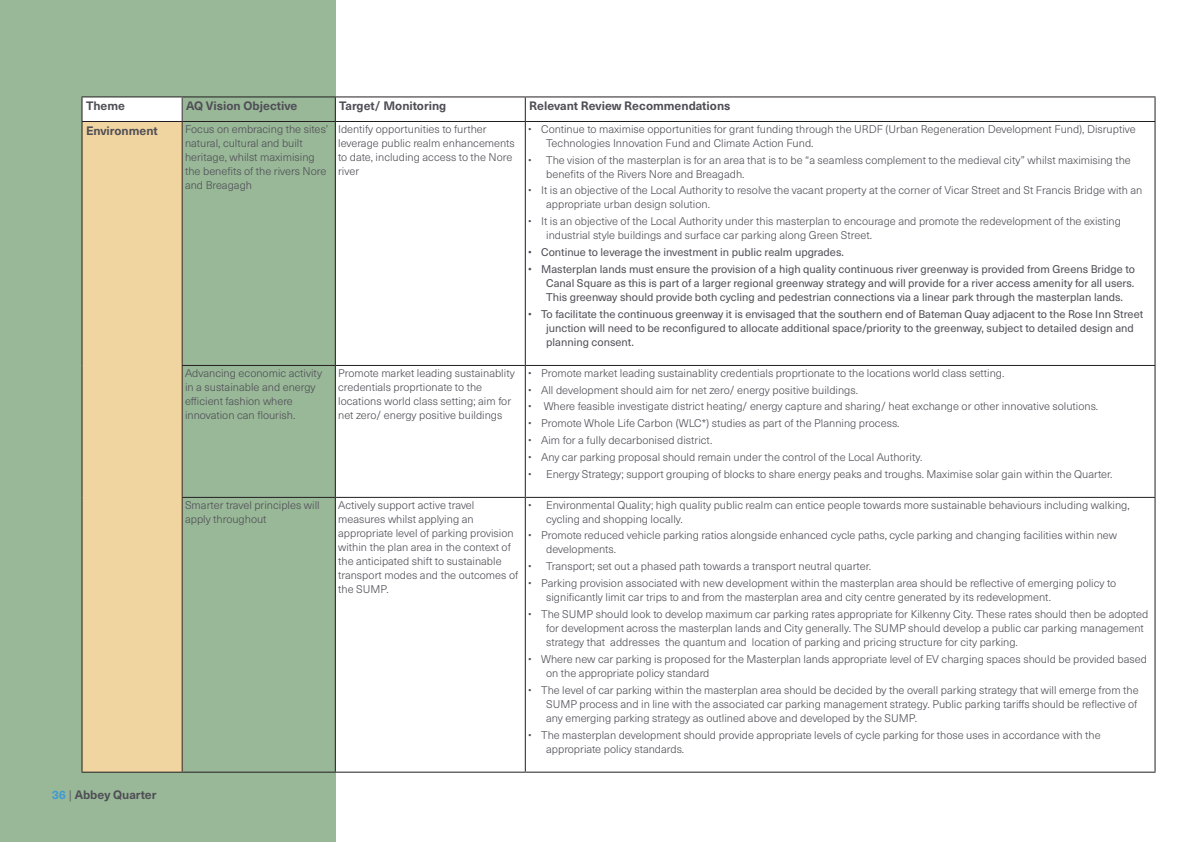
<style>
.page{position:relative;width:1191px;height:842px;background:#fff}
.page>*{position:absolute;margin:0;border:0;box-sizing:border-box;transform-origin:0 0}
.OMP_Body_of_text_-_Left_aligned{font:700 12px "Neue Haas Unica W1 G";color:#4f4e56}
.OMP_Body_of_text_-_Left_aligned-2{font:300 11px/14px "Neue Haas Unica W1 G";color:#4f4e56}
.t1{font:11px/14px "Neue Haas Unica W1 G";color:#4f4e56;text-align:justify}
.s1{color:#419bd2}
.s2{font-weight:300}
</style>
<div class="page">
<div style="left:0;top:0;width:336px;height:842px;background:#99b898"></div>
<div style="left:82px;top:97px;width:100px;height:24px;background:#fff"></div>
<div style="left:82px;top:121px;width:100px;height:651px;background:#f1d5a1"></div>
<hr style="left:81px;top:96px;width:101px;height:1px;background:#231f20">
<svg style="left:81px;top:97px;width:1px;height:24px"></svg>
<hr style="left:182px;top:96px;width:153px;height:1px;background:#231f20">
<svg style="left:182px;top:97px;width:1px;height:24px"></svg>
<hr style="left:335px;top:96px;width:190px;height:1px;background:#231f20">
<svg style="left:335px;top:97px;width:1px;height:24px"></svg>
<hr style="left:525px;top:96px;width:630px;height:1px;background:#231f20">
<svg style="left:525px;top:97px;width:1px;height:24px"></svg>
<svg style="left:1154px;top:97px;width:1px;height:24px"></svg>
<hr style="left:81px;top:121px;width:101px;height:1px;background:#231f20">
<hr style="left:81px;top:122px;width:1px;height:243px;background:#231f20">
<hr style="left:182px;top:121px;width:153px;height:1px;background:#231f20">
<hr style="left:182px;top:122px;width:1px;height:243px;background:#231f20">
<hr style="left:335px;top:121px;width:190px;height:1px;background:#231f20">
<hr style="left:335px;top:122px;width:1px;height:243px;background:#231f20">
<hr style="left:525px;top:121px;width:630px;height:1px;background:#231f20">
<hr style="left:525px;top:122px;width:1px;height:243px;background:#231f20">
<hr style="left:1154px;top:122px;width:1px;height:243px;background:#231f20">
<hr style="left:81px;top:365px;width:1px;height:132px;background:#231f20">
<hr style="left:182px;top:365px;width:153px;height:1px;background:#231f20">
<hr style="left:182px;top:366px;width:1px;height:131px;background:#231f20">
<hr style="left:335px;top:365px;width:190px;height:1px;background:#231f20">
<hr style="left:335px;top:366px;width:1px;height:131px;background:#231f20">
<hr style="left:525px;top:365px;width:630px;height:1px;background:#231f20">
<hr style="left:525px;top:366px;width:1px;height:131px;background:#231f20">
<hr style="left:1154px;top:366px;width:1px;height:131px;background:#231f20">
<hr style="left:81px;top:497px;width:1px;height:275px;background:#231f20">
<hr style="left:182px;top:497px;width:153px;height:1px;background:#231f20">
<hr style="left:182px;top:498px;width:1px;height:274px;background:#231f20">
<hr style="left:335px;top:497px;width:190px;height:1px;background:#231f20">
<hr style="left:335px;top:498px;width:1px;height:274px;background:#231f20">
<hr style="left:525px;top:497px;width:630px;height:1px;background:#231f20">
<hr style="left:525px;top:498px;width:1px;height:274px;background:#231f20">
<hr style="left:1154px;top:498px;width:1px;height:274px;background:#231f20">
<hr style="left:81px;top:772px;width:101px;height:1px;background:#231f20">
<hr style="left:182px;top:772px;width:153px;height:1px;background:#231f20">
<hr style="left:335px;top:772px;width:190px;height:1px;background:#231f20">
<hr style="left:525px;top:772px;width:630px;height:1px;background:#231f20">
<p class="OMP_Body_of_text_-_Left_aligned" style="left:86px;top:97px;width:41px">Theme</p>
<p class="OMP_Body_of_text_-_Left_aligned" style="left:186px;top:97px;width:113px">AQ Vision Objective</p>
<p class="OMP_Body_of_text_-_Left_aligned" style="left:339px;top:97px;width:109px">Target/ Monitoring</p>
<p class="OMP_Body_of_text_-_Left_aligned" style="left:529px;top:97px;width:203px">Relevant Review Recommendations</p>
<p class="OMP_Body_of_text_-_Left_aligned" style="left:86px;top:121px;width:73px">Environment</p>
<p class="OMP_Body_of_text_-_Left_aligned-2" style="left:185px;top:121px;width:145px">Focus on embracing the sites’ natural, cultural and built heritage, whilst maximising the benefits of the rivers Nore and Breagagh</p>
<p class="OMP_Body_of_text_-_Left_aligned-2" style="left:338px;top:121px;width:178px">Identify opportunities to further leverage public realm enhancements to date, including access to the Nore river</p>
<p class="OMP_Body_of_text_-_Left_aligned-2" style="left:546px;top:121px;width:591px;text-indent:-18px">• Continue to maximise opportunities for grant funding through the URDF (Urban Regeneration Development Fund), Disruptive<br>Technologies Innovation Fund and Climate Action Fund.</p>
<p class="OMP_Body_of_text_-_Left_aligned-2" style="left:546px;top:152px;width:586px;text-indent:-18px">• The vision of the masterplan is for an area that is to be “a seamless complement to the medieval city” whilst maximising the benefits of the Rivers Nore and Breagadh.</p>
<p class="OMP_Body_of_text_-_Left_aligned-2" style="left:546px;top:183px;width:598px;text-indent:-18px">• It is an objective of the Local Authority to resolve the vacant property at the corner of Vicar Street and St Francis Bridge with an appropriate urban design solution.</p>
<p class="OMP_Body_of_text_-_Left_aligned-2" style="left:546px;top:214px;width:576px;text-indent:-18px">• It is an objective of the Local Authority under this masterplan to encourage and promote the redevelopment of the existing industrial style buildings and surface car parking along Green Street.</p>
<p class="t1" style="left:528px;top:245px;width:317px">• Continue to leverage the investment in public realm upgrades.</p>
<p class="t1" style="left:546px;top:261px;width:590px;text-indent:-18px">• Masterplan lands must ensure the provision of a high quality continuous river greenway is provided from Greens Bridge to Canal Square as this is part of a larger regional greenway strategy and will provide for a river access amenity for all users.<br>This greenway should provide both cycling and pedestrian connections via a linear park through the masterplan lands.</p>
<p class="t1" style="left:546px;top:306px;width:598px;text-align:left;text-indent:-18px">• To facilitate the continuous greenway it is envisaged that the southern end of Bateman Quay adjacent to the Rose Inn Street junction will need to be reconfigured to allocate additional space/priority to the greenway, subject to detailed design and planning consent.</p>
<p class="OMP_Body_of_text_-_Left_aligned-2" style="left:185px;top:365px;width:138px">Advancing economic activity in a sustainable and energy efficient fashion where innovation can flourish.</p>
<p class="OMP_Body_of_text_-_Left_aligned-2" style="left:338px;top:365px;width:178px">Promote market leading sustainablity credentials proprtionate to the locations world class setting; aim for net zero/ energy positive buildings</p>
<p class="OMP_Body_of_text_-_Left_aligned-2" style="left:528px;top:365px;width:478px">• Promote market leading sustainablity credentials proprtionate to the locations world class setting.</p>
<p class="OMP_Body_of_text_-_Left_aligned-2" style="left:528px;top:382px;width:331px">• All development should aim for net zero/ energy positive buildings.</p>
<p class="OMP_Body_of_text_-_Left_aligned-2" style="left:528px;top:399px;width:571px">• Where feasible investigate district heating/ energy capture and sharing/ heat exchange or other innovative solutions.</p>
<p class="OMP_Body_of_text_-_Left_aligned-2" style="left:528px;top:416px;width:373px">• Promote Whole Life Carbon (WLC*) studies as part of the Planning process.</p>
<p class="OMP_Body_of_text_-_Left_aligned-2" style="left:528px;top:433px;width:186px">• Aim for a fully decarbonised district.</p>
<p class="OMP_Body_of_text_-_Left_aligned-2" style="left:528px;top:449px;width:396px">• Any car parking proposal should remain under the control of the Local Authority.</p>
<p class="OMP_Body_of_text_-_Left_aligned-2" style="left:528px;top:466px;width:586px">• Energy Strategy; support grouping of blocks to share energy peaks and troughs. Maximise solar gain within the Quarter.</p>
<p class="OMP_Body_of_text_-_Left_aligned" style="left:52px;top:786px;width:106px"><span class="s1">36</span> <span class="s2">|</span> Abbey Quarter</p>
<p class="OMP_Body_of_text_-_Left_aligned-2" style="left:185px;top:497px;width:136px">Smarter travel principles will apply throughout</p>
<p class="OMP_Body_of_text_-_Left_aligned-2" style="left:338px;top:497px;width:182px">Actively support active travel measures whilst applying an appropriate level of parking provision within the plan area in the context of the anticipated shift to sustainable transport modes and the outcomes of the SUMP.</p>
<p class="OMP_Body_of_text_-_Left_aligned-2" style="left:546px;top:497px;width:585px;text-indent:-18px">• Environmental Quality; high quality public realm can entice people towards more sustainable behaviours including walking, cycling and shopping locally.</p>
<p class="OMP_Body_of_text_-_Left_aligned-2" style="left:546px;top:528px;width:572px;text-indent:-18px">• Promote reduced vehicle parking ratios alongside enhanced cycle paths, cycle parking and changing facilities within new developments.</p>
<p class="OMP_Body_of_text_-_Left_aligned-2" style="left:528px;top:559px;width:344px">• Transport; set out a phased path towards a transport neutral quarter.</p>
<p class="OMP_Body_of_text_-_Left_aligned-2" style="left:546px;top:576px;width:571px;text-indent:-18px">• Parking provision associated with new development within the masterplan area should be reflective of emerging policy to significantly limit car trips to and from the masterplan area and city centre generated by its redevelopment.</p>
<p class="OMP_Body_of_text_-_Left_aligned-2" style="left:546px;top:606px;width:603px;text-indent:-18px">• The SUMP should look to develop maximum car parking rates appropriate for Kilkenny City. These rates should then be adopted for development across the masterplan lands and City generally. The SUMP should develop a public car parking management strategy that addresses the quantum and location of parking and pricing structure for city parking.</p>
<p class="OMP_Body_of_text_-_Left_aligned-2" style="left:546px;top:651px;width:602px;text-indent:-18px">• Where new car parking is proposed for the Masterplan lands appropriate level of EV charging spaces should be provided based on the appropriate policy standard</p>
<p class="OMP_Body_of_text_-_Left_aligned-2" style="left:546px;top:682px;width:594px;text-align:justify;text-indent:-18px">• The level of car parking within the masterplan area should be decided by the overall parking strategy that will emerge from the SUMP process and in line with the associated car parking management strategy. Public parking tariffs should be reflective of any emerging parking strategy as outlined above and developed by the SUMP.</p>
<p class="OMP_Body_of_text_-_Left_aligned-2" style="left:546px;top:727px;width:556px;text-indent:-18px">• The masterplan development should provide appropriate levels of cycle parking for those uses in accordance with the appropriate policy standards.</p>
</div>
